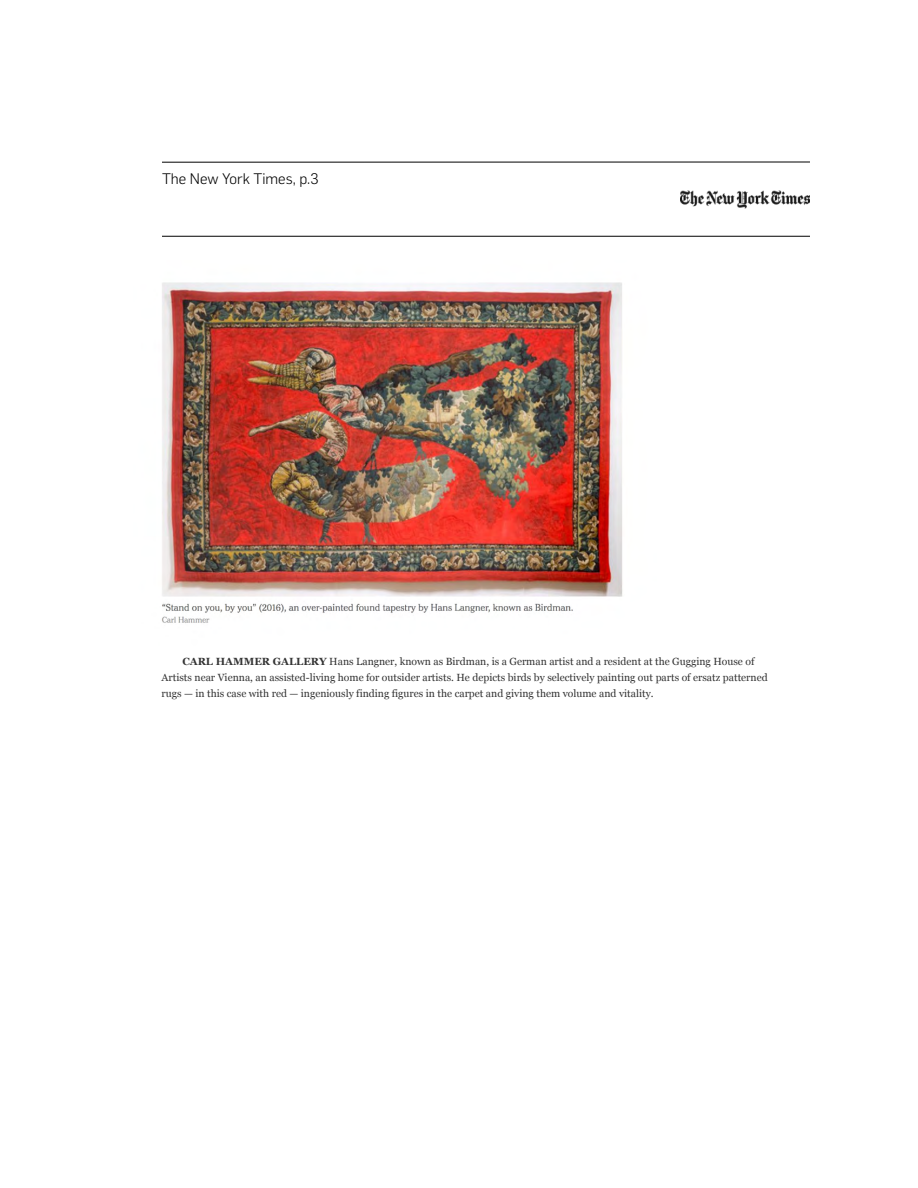
<style>
.page{position:relative;width:918px;height:1188px;background:#fff}
.page>*{position:absolute;margin:0;border:0;box-sizing:border-box;transform-origin:0 0}
.t1{font:300 15px "Flama";color:#000}
.t2{font:10.35px/16.2px "Georgia";color:#333}
.t3{font:10.05px "Georgia";color:#000}
.s1{color:#333}
.s2{font-size:8.25px;color:#333}
.s3{font-weight:700}
</style>
<div class="page">
<hr style="left:162px;top:236px;width:648px;height:1px;background:#000">
<hr style="left:162px;top:162px;width:648px;height:1px;background:#000">
<img style="left:680px;top:191px;width:130px;height:18px">
<img style="left:162px;top:282px;width:461px;height:341px">
<h1 class="t1" style="left:162px;top:170px;width:158px">The New York Times, p.3</h1>
<p class="t3" style="left:162px;top:178px;width:160px"><span class="s1">By</span> ROBERTA SMITH <span class="s2">JAN. 18, 2018</span></p>
<p class="t2" style="left:162px;top:653px;width:608px;text-indent:21px"><span class="s3">CARL HAMMER GALLERY</span> Hans Langner, known as Birdman, is a German artist and a resident at the Gugging House of<br>Artists near Vienna, an assisted-living home for outsider artists. He depicts birds by selectively painting out parts of ersatz patterned rugs — in this case with red — ingeniously finding figures in the carpet and giving them volume and vitality.</p>
</div>
